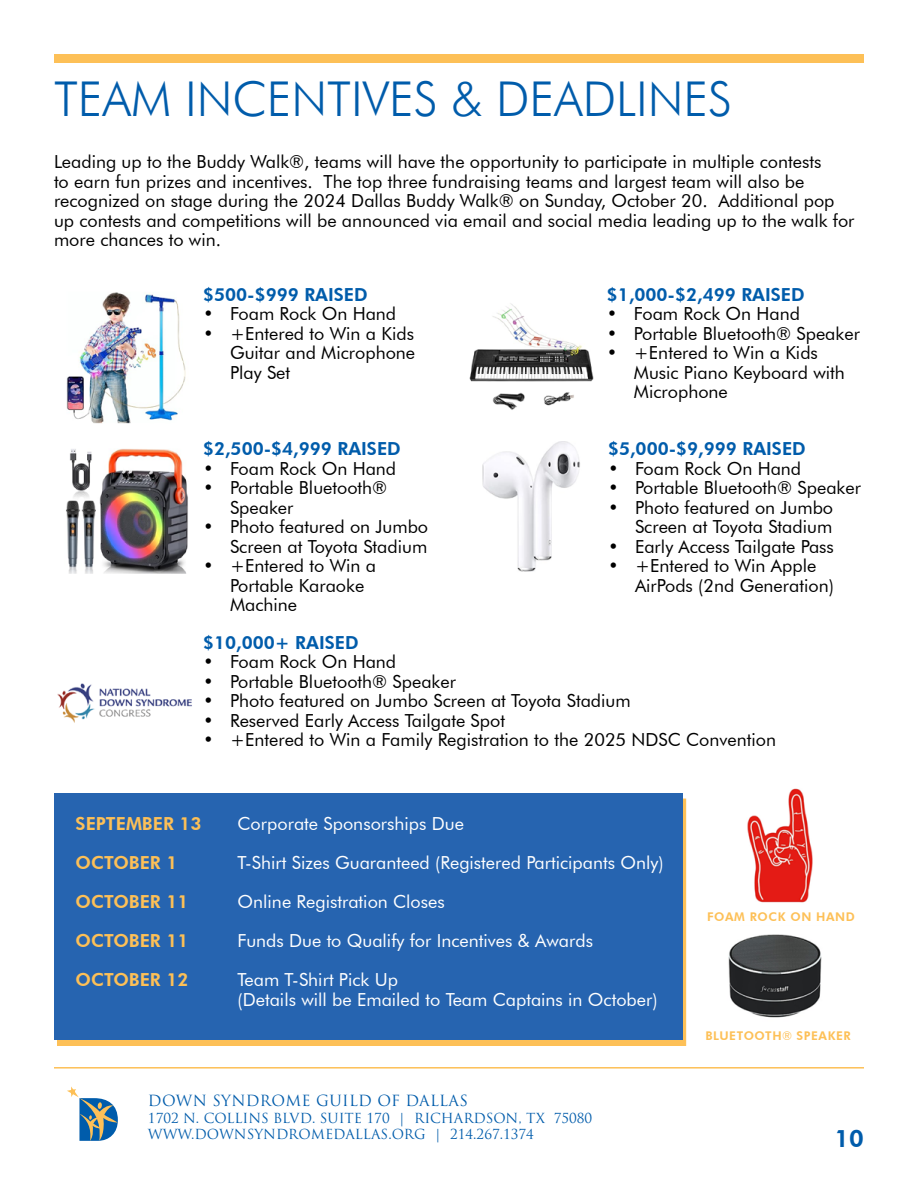
<style>
.page{position:relative;width:918px;height:1188px;background:#fff}
.page>*{position:absolute;margin:0;border:0;box-sizing:border-box;transform-origin:0 0}
.t1{font:300 48px "Futura BT";color:#005cab}
.t2{font:800 24px "Futura BT";color:#005cab}
.t3{font:18px/19.5px "Futura BT";color:#000}
.t4{font:18px/19.5px "Futura BT";color:#fff}
.t5{font:800 18px "Futura BT";color:#005cab}
.t6{font:800 18px "Futura BT";color:#fdc057}
.t7{font:15px "Trajan Pro";letter-spacing:.02em;color:#005cab}
.t8{font:13.5px/16.5px "Trajan Pro";color:#005cab}
.t9{font:800 12px "Futura BT";letter-spacing:.05em;color:#fdc057}
.s1{font-weight:400}
</style>
<div class="page">
<div style="left:57px;top:799px;width:630px;height:247px;background:#fdc057"></div>
<div style="left:54px;top:793px;width:629px;height:247px;background:#2664b0"></div>
<div style="left:54px;top:54px;width:810px;height:9px;background:#fdc057"></div>
<hr style="left:54px;top:1067px;width:810px;height:2px;background:#fdc057">
<svg style="left:67px;top:1086px;width:51px;height:55px"></svg>
<img style="left:66px;top:292px;width:120px;height:131px">
<img style="left:469px;top:303px;width:125px;height:107px">
<img style="left:482px;top:442px;width:98px;height:130px">
<img style="left:57px;top:683px;width:135px;height:40px">
<img style="left:66px;top:449px;width:122px;height:125px">
<img style="left:747px;top:788px;width:66px;height:115px">
<img style="left:728px;top:934px;width:94px;height:84px">
<h1 class="t1" style="left:54px;top:70px;width:680px">TEAM INCENTIVES &amp; DEADLINES</h1>
<p class="t3" style="left:54px;top:152px;width:802px">Leading up to the Buddy Walk®, teams will have the opportunity to participate in multiple contests<br>to earn fun prizes and incentives. The top three fundraising teams and largest team will also be recognized on stage during the 2024 Dallas Buddy Walk® on Sunday, October 20. Additional pop up contests and competitions will be announced via email and social media leading up to the walk for more chances to win.</p>
<p class="t5" style="left:203px;top:284px;width:166px">$500-$999 RAISED</p>
<p class="t3" style="left:203px;top:304px;width:195px">• Foam Rock On Hand</p>
<p class="t3" style="left:230px;top:324px;width:187px;text-align:justify;text-indent:-27px">• +Entered to Win a Kids Guitar and Microphone Play Set</p>
<p class="t5" style="left:203px;top:438px;width:199px">$2,500-$4,999 RAISED</p>
<p class="t3" style="left:203px;top:459px;width:195px">• Foam Rock On Hand</p>
<p class="t3" style="left:230px;top:478px;width:159px;text-indent:-27px">• Portable Bluetooth®<br>Speaker</p>
<p class="t3" style="left:203px;top:517px;width:227px;text-align:right">• Photo featured on Jumbo<br>Screen at Toyota Stadium</p>
<p class="t3" style="left:230px;top:556px;width:148px;text-indent:-27px">• +Entered to Win a<br>Portable Karaoke<br>Machine</p>
<p class="t5" style="left:607px;top:284px;width:199px">$1,000-$2,499 RAISED</p>
<p class="t3" style="left:607px;top:304px;width:195px">• Foam Rock On Hand</p>
<p class="t3" style="left:607px;top:324px;width:255px">• Portable Bluetooth® Speaker</p>
<p class="t3" style="left:634px;top:343px;width:213px;text-indent:-27px">• +Entered to Win a Kids<br>Music Piano Keyboard with<br>Microphone</p>
<p class="t5" style="left:608px;top:438px;width:199px">$5,000-$9,999 RAISED</p>
<p class="t3" style="left:608px;top:458px;width:195px">• Foam Rock On Hand</p>
<p class="t3" style="left:608px;top:478px;width:255px">• Portable Bluetooth® Speaker</p>
<p class="t3" style="left:608px;top:497px;width:227px;text-align:right">• Photo featured on Jumbo<br>Screen at Toyota Stadium</p>
<p class="t3" style="left:608px;top:536px;width:227px">• Early Access Tailgate Pass</p>
<p class="t3" style="left:635px;top:556px;width:200px;text-indent:-27px">• +Entered to Win Apple<br>AirPods (2nd Generation)</p>
<p class="t5" style="left:203px;top:631px;width:157px">$10,000+ RAISED</p>
<p class="t3" style="left:203px;top:652px;width:195px">• Foam Rock On Hand</p>
<p class="t3" style="left:203px;top:671px;width:255px">• Portable Bluetooth® Speaker</p>
<p class="t3" style="left:203px;top:691px;width:429px">• Photo featured on Jumbo Screen at Toyota Stadium</p>
<p class="t3" style="left:203px;top:710px;width:304px">• Reserved Early Access Tailgate Spot</p>
<p class="t3" style="left:203px;top:730px;width:575px">• +Entered to Win a Family Registration to the 2025 NDSC Convention</p>
<p class="t6" style="left:76px;top:813px;width:127px">SEPTEMBER 13</p>
<p class="t4" style="left:238px;top:814px;width:228px">Corporate Sponsorships Due</p>
<p class="t6" style="left:76px;top:852px;width:103px">OCTOBER 1</p>
<p class="t4" style="left:238px;top:853px;width:427px">T-Shirt Sizes Guaranteed (Registered Participants Only)</p>
<p class="t6" style="left:76px;top:891px;width:114px">OCTOBER 11</p>
<p class="t4" style="left:238px;top:892px;width:209px">Online Registration Closes</p>
<p class="t6" style="left:76px;top:930px;width:114px">OCTOBER 11</p>
<p class="t4" style="left:238px;top:931px;width:357px">Funds Due to Qualify for Incentives &amp; Awards</p>
<p class="t6" style="left:76px;top:969px;width:114px">OCTOBER 12</p>
<p class="t4" style="left:238px;top:970px;width:422px">Team T-Shirt Pick Up<br>(Details will be Emailed to Team Captains in October)</p>
<p class="t7" style="left:148px;top:1091px;width:322px">DOWN SYNDROME GUILD OF DALLAS</p>
<p class="t8" style="left:148px;top:1110px;width:446px">1702 N. COLLINS BLVD. SUITE 170 | RICHARDSON, TX 75080<br>WWW.DOWNSYNDROMEDALLAS.ORG | 214.267.1374</p>
<p class="t9" style="left:707px;top:910px;width:149px">FOAM ROCK ON HAND</p>
<p class="t9" style="left:705px;top:1029px;width:147px">BLUETOOTH<span class="s1">®</span> SPEAKER</p>
<h2 class="t2" style="left:834px;top:1124px;width:31px">10</h2>
</div>
